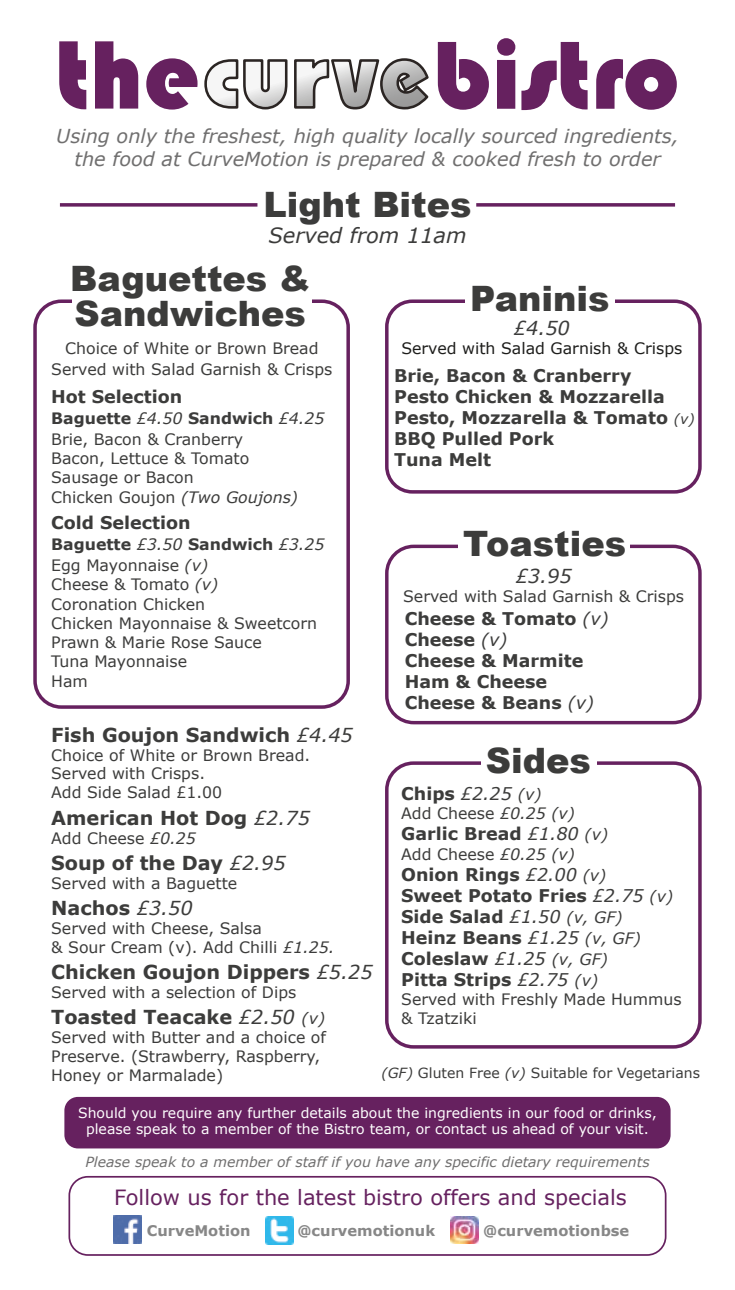
<style>
.page{position:relative;width:735px;height:1290px;background:#fff}
.page>*{position:absolute;margin:0;border:0;box-sizing:border-box;transform-origin:0 0}
.t1{font:100.8px "Bauhaus 93";color:#66215f}
.t2{font:100.27px "Bauhaus 93";color:#66215f}
.t3{font:900 35px/35px "Arial";color:#3c3c3b}
.t4{font:21px "Verdana";color:#66215f}
.t5{font:italic 21px "Verdana";color:#3c3c3b}
.t6{font:700 19.25px "Verdana";color:#3c3c3b}
.t7{font:italic 19.25px/23.1px "Verdana";color:#706f6f;text-align:center}
.t8{font:italic 19.25px "Verdana";color:#3c3c3b}
.t9{font:700 17.5px/21px "Verdana";color:#3c3c3b}
.t10{font:15.75px/19.2px "Verdana";color:#3c3c3b}
.t11{font:700 15.75px/21px "Verdana";color:#3c3c3b}
.t12{font:15.75px "Verdana";color:#1d1d1b}
.t13{font:700 14.7px "Verdana";color:#878787}
.t14{font:14px/15.8px "Verdana";color:#fff;text-align:center}
.t15{font:italic 14px "Verdana";color:#706f6f}
.t16{font:14px "Verdana";color:#3c3c3b}
.s1{font-weight:700}
.s2{font-style:italic}
.s3{font-weight:400;font-style:italic}
.s4{font-weight:400}
.s5{font-weight:400;font-style:italic;font-size:14px}
.s6{font-weight:400;font-style:italic;font-size:15.75px}
</style>
<div class="page">
<svg style="left:204px;top:58px;width:225px;height:52px"></svg>
<svg style="left:60px;top:203px;width:197px;height:4px"></svg>
<svg style="left:476px;top:203px;width:198px;height:4px"></svg>
<div style="left:68px;top:1176px;width:598px;height:80px;border:2px solid #66215f;border-radius:19px"></div>
<img style="left:265px;top:1216px;width:28px;height:28px">
<img style="left:113px;top:1216px;width:28px;height:28px">
<img style="left:450px;top:1216px;width:28px;height:28px">
<div style="left:385px;top:299px;width:316px;height:195px;border:4px solid #66215f;border-radius:26px"></div>
<div style="left:465px;top:276px;width:149px;height:47px;background:#fff"></div>
<div style="left:385px;top:761px;width:316px;height:287px;border:4px solid #66215f;border-radius:27px"></div>
<div style="left:480px;top:738px;width:116px;height:46px;background:#fff"></div>
<div style="left:33px;top:299px;width:317px;height:410px;border:4px solid #66215f;border-radius:26px"></div>
<div style="left:72px;top:276px;width:239px;height:47px;background:#fff"></div>
<div style="left:64px;top:1097px;width:606px;height:51px;background:#66215f;border-radius:14px"></div>
<div style="left:385px;top:545px;width:316px;height:179px;border:3px solid #66215f;border-radius:27px"></div>
<div style="left:457px;top:520px;width:172px;height:46px;background:#fff"></div>
<h1 class="t1" style="left:56px;top:18px;width:145px">the</h1>
<h2 class="t2" style="left:433px;top:19px;width:247px">bistro</h2>
<p class="t7" style="left:56px;top:125px;width:623px">Using only the freshest, high quality locally sourced ingredients, the food at CurveMotion is prepared &amp; cooked fresh to order</p>
<h3 class="t3" style="left:263px;top:186px;width:210px">Light Bites</h3>
<h3 class="t5" style="left:268px;top:222px;width:199px">Served from 11am</h3>
<h3 class="t3" style="left:70px;top:260px;width:241px">Baguettes &amp;<br>Sandwiches</h3>
<p class="t10" style="left:51px;top:338px;width:282px;line-height:21px;text-align:center">Choice of White or Brown Bread<br>Served with Salad Garnish &amp; Crisps</p>
<p class="t9" style="left:51px;top:386px;width:133px">Hot Selection</p>
<p class="t10" style="left:51px;top:408px;width:275px;line-height:21px"><span class="s1">Baguette</span> <span class="s2">£4.50</span> <span class="s1">Sandwich</span> <span class="s2">£4.25<br></span>Brie, Bacon &amp; Cranberry</p>
<p class="t10" style="left:51px;top:449px;width:248px">Bacon, Lettuce &amp; Tomato<br>Sausage or Bacon<br>Chicken Goujon <span class="s2">(Two Goujons)</span></p>
<p class="t9" style="left:51px;top:512px;width:141px">Cold Selection</p>
<p class="t11" style="left:51px;top:534px;width:275px">Baguette <span class="s3">£3.50</span> Sandwich <span class="s3">£3.25<br></span><span class="s4">Egg Mayonnaise</span> <span class="s3">(v)</span></p>
<p class="t10" style="left:51px;top:575px;width:267px">Cheese &amp; Tomato <span class="s2">(v)<br></span>Coronation Chicken<br>Chicken Mayonnaise &amp; Sweetcorn<br>Prawn &amp; Marie Rose Sauce<br>Tuna Mayonnaise<br>Ham</p>
<h3 class="t3" style="left:470px;top:280px;width:141px">Paninis</h3>
<p class="t8" style="left:513px;top:316px;width:57px">£4.50</p>
<p class="t12" style="left:401px;top:339px;width:282px">Served with Salad Garnish &amp; Crisps</p>
<p class="t9" style="left:394px;top:365px;width:302px">Brie, Bacon &amp; Cranberry<br>Pesto Chicken &amp; Mozzarella<br>Pesto, Mozzarella &amp; Tomato <span class="s5">(v)<br></span>BBQ Pulled Pork<br>Tuna Melt</p>
<h3 class="t3" style="left:463px;top:525px;width:164px">Toasties</h3>
<p class="t8" style="left:515px;top:564px;width:57px">£3.95</p>
<p class="t10" style="left:403px;top:587px;width:282px">Served with Salad Garnish &amp; Crisps</p>
<p class="t9" style="left:404px;top:609px;width:205px">Cheese &amp; Tomato <span class="s3">(v)<br></span>Cheese <span class="s3">(v)<br></span>Cheese &amp; Marmite<br>Ham &amp; Cheese<br>Cheese &amp; Beans <span class="s3">(v)</span></p>
<p class="t6" style="left:51px;top:722px;width:303px">Fish Goujon Sandwich <span class="s3">£4.45</span></p>
<p class="t10" style="left:51px;top:745px;width:260px">Choice of White or Brown Bread.<br>Served with Crisps.<br>Add Side Salad £1.00</p>
<p class="t6" style="left:51px;top:805px;width:260px">American Hot Dog <span class="s3">£2.75</span></p>
<p class="t10" style="left:51px;top:828px;width:146px">Add Cheese <span class="s2">£0.25</span></p>
<p class="t6" style="left:51px;top:850px;width:236px">Soup of the Day <span class="s3">£2.95</span></p>
<p class="t10" style="left:51px;top:873px;width:187px">Served with a Baguette</p>
<p class="t6" style="left:51px;top:895px;width:143px">Nachos <span class="s3">£3.50</span></p>
<p class="t10" style="left:51px;top:919px;width:285px">Served with Cheese, Salsa<br>&amp; Sour Cream (v). Add Chilli <span class="s2">£1.25.</span></p>
<p class="t6" style="left:51px;top:959px;width:323px">Chicken Goujon Dippers <span class="s3">£5.25</span></p>
<p class="t10" style="left:51px;top:983px;width:246px">Served with a selection of Dips</p>
<p class="t6" style="left:51px;top:1004px;width:275px">Toasted Teacake <span class="s3">£2.50</span> <span class="s6">(v)</span></p>
<p class="t10" style="left:51px;top:1028px;width:276px">Served with Butter and a choice of<br>Preserve. (Strawberry, Raspberry,<br>Honey or Marmalade)</p>
<h3 class="t3" style="left:485px;top:741px;width:106px">Sides</h3>
<p class="t9" style="left:401px;top:783px;width:142px">Chips <span class="s3">£2.25</span> <span class="s6">(v)</span></p>
<p class="t10" style="left:401px;top:804px;width:175px">Add Cheese <span class="s2">£0.25 (v)</span></p>
<p class="t9" style="left:401px;top:823px;width:208px">Garlic Bread <span class="s3">£1.80</span> <span class="s6">(v)</span></p>
<p class="t10" style="left:401px;top:844px;width:175px">Add Cheese <span class="s2">£0.25 (v)</span></p>
<p class="t9" style="left:401px;top:864px;width:273px">Onion Rings <span class="s3">£2.00</span> <span class="s6">(v)<br></span>Sweet Potato Fries <span class="s3">£2.75</span> <span class="s6">(v)<br></span>Side Salad <span class="s3">£1.50</span> <span class="s6">(v, GF)<br></span>Heinz Beans <span class="s3">£1.25</span> <span class="s6">(v, GF)<br></span>Coleslaw <span class="s3">£1.25</span> <span class="s6">(v, GF)<br></span>Pitta Strips <span class="s3">£2.75</span> <span class="s6">(v)</span></p>
<p class="t10" style="left:401px;top:990px;width:282px">Served with Freshly Made Hummus &amp; Tzatziki</p>
<p class="t16" style="left:381px;top:1063px;width:320px"><span class="s2">(GF)</span> Gluten Free <span class="s2">(v)</span> Suitable for Vegetarians</p>
<p class="t14" style="left:78px;top:1105px;width:579px">Should you require any further details about the ingredients in our food or drinks, please speak to a member of the Bistro team, or contact us ahead of your visit.</p>
<p class="t15" style="left:85px;top:1153px;width:565px">Please speak to a member of staff if you have any specific dietary requirements</p>
<h3 class="t4" style="left:114px;top:1184px;width:513px">Follow us for the latest bistro offers and specials</h3>
<p class="t13" style="left:147px;top:1221px;width:105px">CurveMotion</p>
<p class="t13" style="left:297px;top:1221px;width:139px">@curvemotionuk</p>
<p class="t13" style="left:483px;top:1221px;width:147px">@curvemotionbse</p>
</div>
